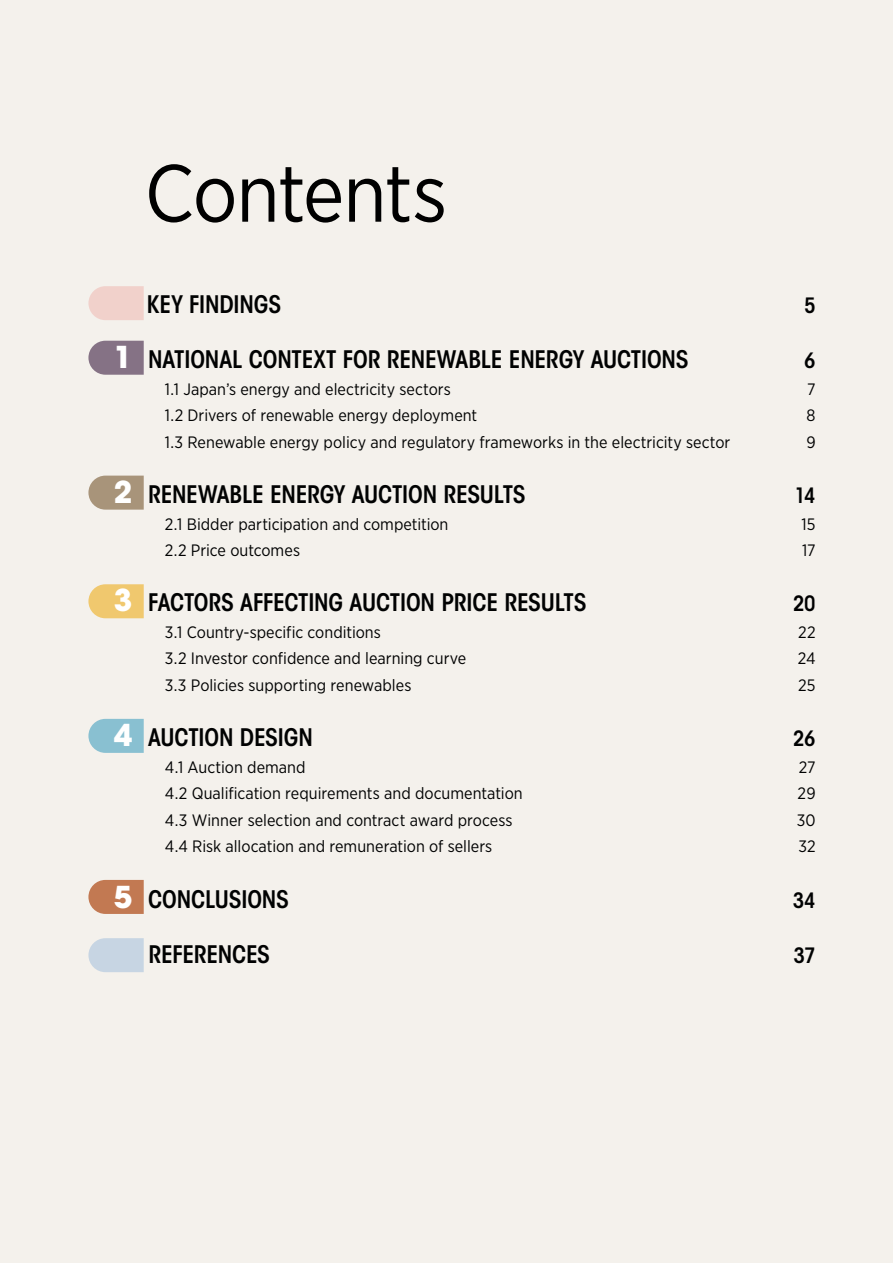
<style>
.page{position:relative;width:893px;height:1263px;background:#f4f1ec}
.page>*{position:absolute;margin:0;border:0;box-sizing:border-box;transform-origin:0 0}
.t1{font:81px "Gotham Narrow";letter-spacing:-.02em;color:#000}
.t2{font:600 condensed 24px "ITC Avant Garde Std";letter-spacing:-.01em;color:#010202}
.t3{font:600 condensed 21px "ITC Avant Garde Std";letter-spacing:-.03em;color:#010202}
.t4{font:600 condensed 21px "ITC Avant Garde Std";color:#000}
.t5{font:16.5px "Gotham Narrow";color:#010202}
.t6{font:16.5px "Gotham Narrow";color:#000}
.s1{font-weight:700;font-stretch:normal;font-size:30px;color:#fff}
</style>
<div class="page">
<svg style="left:88px;top:341px;width:56px;height:34px;background:#8e7c8d"></svg>
<svg style="left:88px;top:286px;width:56px;height:34px;background:#f1d3cd"></svg>
<svg style="left:88px;top:476px;width:56px;height:34px;background:#ae9b83"></svg>
<svg style="left:88px;top:584px;width:56px;height:34px;background:#f0cb78"></svg>
<svg style="left:88px;top:719px;width:56px;height:34px;background:#91c3d3"></svg>
<svg style="left:88px;top:880px;width:56px;height:34px;background:#c5825e"></svg>
<svg style="left:88px;top:938px;width:56px;height:34px;background:#cad7e3"></svg>
<h1 class="t1" style="left:145px;top:143px;width:304px">Contents</h1>
<h2 class="t2" style="left:147px;top:289px;width:136px">KEY FINDINGS</h2>
<p class="t3" style="left:804px;top:292px;width:13px">5</p>
<h2 class="t2" style="left:114px;top:345px;width:576px"><span class="s1">1</span> NATIONAL CONTEXT FOR RENEWABLE ENERGY AUCTIONS</h2>
<p class="t3" style="left:804px;top:348px;width:13px">6</p>
<p class="t5" style="left:165px;top:379px;width:287px">1.1 Japan’s energy and electricity sectors</p>
<p class="t5" style="left:807px;top:379px;width:10px">7</p>
<p class="t5" style="left:165px;top:405px;width:314px">1.2 Drivers of renewable energy deployment</p>
<p class="t5" style="left:807px;top:405px;width:10px">8</p>
<p class="t5" style="left:165px;top:432px;width:567px">1.3 Renewable energy policy and regulatory frameworks in the electricity sector</p>
<p class="t6" style="left:806px;top:432px;width:11px">9</p>
<h2 class="t2" style="left:114px;top:479px;width:413px"><span class="s1">2</span> RENEWABLE ENERGY AUCTION RESULTS</h2>
<p class="t3" style="left:795px;top:482px;width:22px">14</p>
<p class="t5" style="left:165px;top:514px;width:285px">2.1 Bidder participation and competition</p>
<p class="t5" style="left:802px;top:514px;width:15px">15</p>
<p class="t5" style="left:165px;top:540px;width:137px">2.2 Price outcomes</p>
<p class="t5" style="left:802px;top:540px;width:15px">17</p>
<h2 class="t2" style="left:114px;top:588px;width:474px"><span class="s1">3</span> FACTORS AFFECTING AUCTION PRICE RESULTS</h2>
<p class="t4" style="left:793px;top:591px;width:24px">20</p>
<p class="t5" style="left:165px;top:622px;width:217px">3.1 Country-specific conditions</p>
<p class="t5" style="left:798px;top:622px;width:19px">22</p>
<p class="t6" style="left:165px;top:648px;width:303px">3.2 Investor confidence and learning curve</p>
<p class="t6" style="left:798px;top:648px;width:19px">24</p>
<p class="t5" style="left:165px;top:675px;width:248px">3.3 Policies supporting renewables</p>
<p class="t5" style="left:798px;top:675px;width:19px">25</p>
<h2 class="t2" style="left:114px;top:722px;width:200px"><span class="s1">4</span> AUCTION DESIGN</h2>
<p class="t3" style="left:793px;top:725px;width:24px">26</p>
<p class="t5" style="left:165px;top:757px;width:142px">4.1 Auction demand</p>
<p class="t5" style="left:799px;top:757px;width:18px">27</p>
<p class="t5" style="left:165px;top:783px;width:359px">4.2 Qualification requirements and documentation</p>
<p class="t5" style="left:798px;top:783px;width:19px">29</p>
<p class="t5" style="left:165px;top:810px;width:349px">4.3 Winner selection and contract award process</p>
<p class="t6" style="left:797px;top:810px;width:20px">30</p>
<p class="t5" style="left:165px;top:836px;width:329px">4.4 Risk allocation and remuneration of sellers</p>
<p class="t5" style="left:798px;top:836px;width:19px">32</p>
<h2 class="t2" style="left:114px;top:884px;width:177px"><span class="s1">5</span> CONCLUSIONS</h2>
<p class="t3" style="left:793px;top:887px;width:24px">34</p>
<h2 class="t2" style="left:148px;top:939px;width:123px">REFERENCES</h2>
<p class="t3" style="left:793px;top:942px;width:24px">37</p>
</div>
